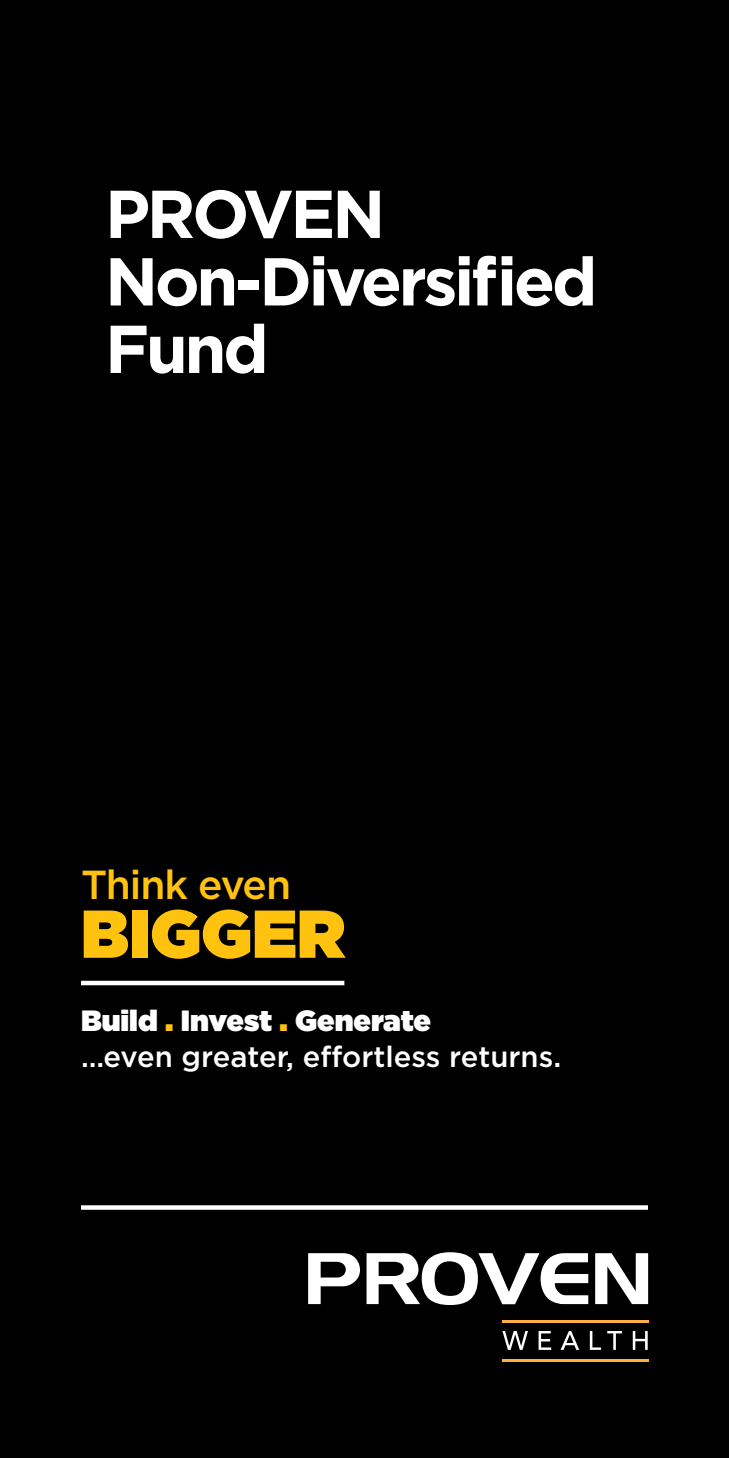
<style>
.page{position:relative;width:729px;height:1458px;background:#000}
.page>*{position:absolute;margin:0;border:0;box-sizing:border-box;transform-origin:0 0}
.t1{font:700 67.5px/67.5px "Gotham";letter-spacing:-.05em;color:#fff}
.t2{font:900 67.5px "Gotham";color:#ffc20e}
.t3{font:500 40.5px "Gotham";letter-spacing:-.025em;color:#ffc20e}
.t4{font:500 29.25px/36px "Gotham";color:#fff}
.s1{font-weight:900}
.s2{font-weight:900;color:#ffc20e}
</style>
<div class="page">
<hr style="left:502px;top:1320px;width:146px;height:2px;background:#fbb040">
<hr style="left:502px;top:1359px;width:146px;height:2px;background:#fbb040">
<svg style="left:308px;top:1253px;width:52px;height:51px"></svg>
<svg style="left:367px;top:1252px;width:221px;height:53px"></svg>
<svg style="left:595px;top:1253px;width:53px;height:51px"></svg>
<svg style="left:502px;top:1331px;width:26px;height:19px"></svg>
<svg style="left:539px;top:1331px;width:12px;height:19px"></svg>
<svg style="left:561px;top:1331px;width:18px;height:19px"></svg>
<svg style="left:590px;top:1331px;width:11px;height:19px"></svg>
<svg style="left:607px;top:1331px;width:15px;height:19px"></svg>
<svg style="left:633px;top:1331px;width:15px;height:19px"></svg>
<hr style="left:81px;top:981px;width:263px;height:4px;background:#fff">
<div style="left:81px;top:1205px;width:567px;height:5px;background:#fff"></div>
<h1 class="t1" style="left:105px;top:180px;width:494px">PROVEN<br>Non‑Diversified<br>Fund</h1>
<h2 class="t3" style="left:81px;top:858px;width:212px">Think even</h2>
<h1 class="t2" style="left:81px;top:886px;width:266px">BIGGER</h1>
<p class="t4" style="left:81px;top:1002px;width:482px"><span class="s1">Build</span> <span class="s2">.</span> <span class="s1">Invest</span> <span class="s2">.</span> <span class="s1">Generate<br></span>…even greater, effortless returns.</p>
</div>
